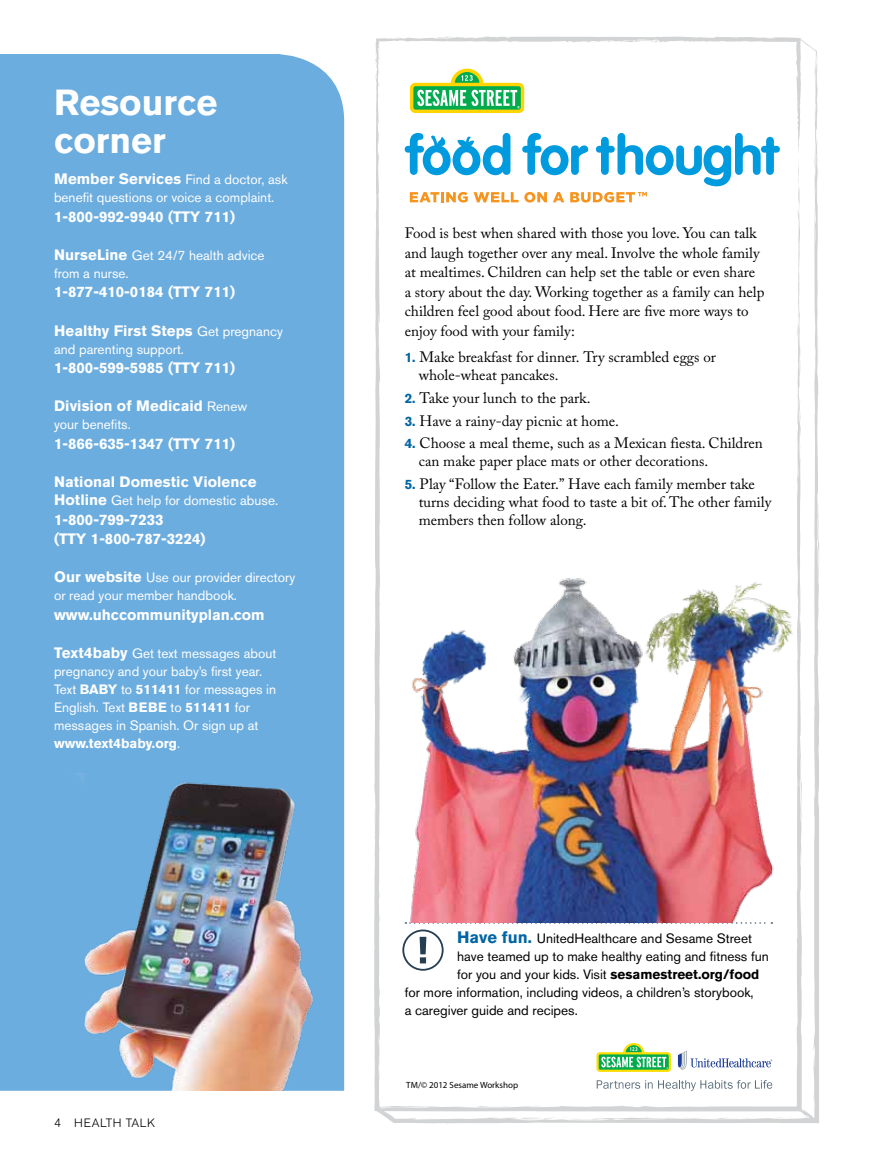
<style>
.page{position:relative;width:878px;height:1161px;background:#fff}
.page>*{position:absolute;margin:0;border:0;box-sizing:border-box;transform-origin:0 0}
.t1{font:700 36px/37.5px "Akzidenz Grotesk BE";color:#fff}
.t2{font:15px/19.5px "Adobe Caslon Pro";color:#000}
.t3{font:700 15px/19.5px "Akzidenz Grotesk BE";color:#fff}
.t4{font:13.5px/18px "Akzidenz Grotesk BE";color:#fff}
.t5{font:13.5px "Akzidenz Grotesk BE";color:#000}
.t6{font:300 12px "Akzidenz Grotesk BE";letter-spacing:.05em;color:#000}
.t7{font:9px "Myriad Pro";color:#000}
.s1{font-weight:700;font-size:15px}
.s2{font-weight:400;font-size:13.5px}
.s3{font-weight:700}
.s4{font-family:"Akzidenz Grotesk BE";font-weight:700;font-size:13.5px;color:#0065a4}
.s5{font-weight:700;font-size:16.5px;color:#0065a4}
</style>
<div class="page">
<div style="left:0;top:54px;width:344px;height:1037px;background:#6caddf"></div>
<img style="left:35px;top:774px;width:281px;height:317px">
<svg style="left:374px;top:38px;width:445px;height:1086px"></svg>
<svg style="left:626px;top:37px;width:92px;height:6px"></svg>
<svg style="left:793px;top:38px;width:13px;height:4px"></svg>
<svg style="left:814px;top:58px;width:4px;height:63px"></svg>
<svg style="left:814px;top:136px;width:4px;height:64px"></svg>
<svg style="left:814px;top:333px;width:4px;height:45px"></svg>
<svg style="left:818px;top:607px;width:1px;height:22px"></svg>
<svg style="left:700px;top:1118px;width:53px;height:1px"></svg>
<svg style="left:639px;top:1118px;width:12px;height:1px"></svg>
<svg style="left:520px;top:1118px;width:80px;height:3px"></svg>
<svg style="left:450px;top:1118px;width:24px;height:1px"></svg>
<svg style="left:421px;top:1118px;width:13px;height:1px"></svg>
<svg style="left:374px;top:1021px;width:6px;height:76px"></svg>
<svg style="left:374px;top:801px;width:2px;height:39px"></svg>
<svg style="left:774px;top:1108px;width:41px;height:14px"></svg>
<svg style="left:410px;top:69px;width:114px;height:44px"></svg>
<svg style="left:404px;top:133px;width:106px;height:42px"></svg>
<svg style="left:522px;top:133px;width:66px;height:42px"></svg>
<svg style="left:596px;top:133px;width:183px;height:53px"></svg>
<svg style="left:410px;top:192px;width:108px;height:11px"></svg>
<svg style="left:524px;top:192px;width:23px;height:11px"></svg>
<svg style="left:553px;top:192px;width:11px;height:10px"></svg>
<svg style="left:570px;top:192px;width:77px;height:11px"></svg>
<svg style="left:596px;top:1043px;width:75px;height:29px"></svg>
<svg style="left:596px;top:1080px;width:56px;height:9px"></svg>
<svg style="left:658px;top:1080px;width:114px;height:11px"></svg>
<svg style="left:678px;top:1050px;width:94px;height:20px"></svg>
<img style="left:397px;top:558px;width:399px;height:364px">
<h1 class="t1" style="left:54px;top:84px;width:165px">Resource corner</h1>
<p class="t4" style="left:54px;top:170px;width:235px"><span class="s1">Member Services</span> Find a doctor, ask benefit questions or voice a complaint.</p>
<p class="t3" style="left:54px;top:207px;width:130px">1-800-992-9940 (TTY</p>
<p class="t3" style="left:205px;top:207px;width:32px">711)</p>
<p class="t4" style="left:54px;top:246px;width:212px"><span class="s1">NurseLine</span> Get 24/7 health advice from a nurse.</p>
<p class="t3" style="left:54px;top:282px;width:130px">1-877-410-0184 (TTY</p>
<p class="t3" style="left:205px;top:282px;width:32px">711)</p>
<p class="t3" style="left:54px;top:321px;width:230px">Healthy First Steps <span class="s2">Get pregnancy</span></p>
<p class="t4" style="left:54px;top:340px;width:131px">and parenting support.</p>
<p class="t3" style="left:54px;top:358px;width:130px">1-800-599-5985 (TTY</p>
<p class="t3" style="left:205px;top:358px;width:32px">711)</p>
<p class="t3" style="left:54px;top:396px;width:195px">Division of Medicaid <span class="s2">Renew</span></p>
<p class="t4" style="left:54px;top:415px;width:78px">your benefits.</p>
<p class="t3" style="left:54px;top:434px;width:130px">1-866-635-1347 (TTY</p>
<p class="t3" style="left:205px;top:434px;width:32px">711)</p>
<p class="t3" style="left:54px;top:472px;width:204px">National Domestic Violence</p>
<p class="t4" style="left:54px;top:491px;width:225px"><span class="s1">Hotline</span> Get help for domestic abuse.</p>
<p class="t3" style="left:54px;top:510px;width:111px">1-800-799-7233 (TTY</p>
<p class="t3" style="left:91px;top:529px;width:116px">1-800-787-3224)</p>
<p class="t4" style="left:54px;top:568px;width:243px"><span class="s1">Our website</span> Use our provider directory or read your member handbook.</p>
<p class="t3" style="left:54px;top:605px;width:212px">www.uhccommunityplan.com</p>
<p class="t4" style="left:54px;top:644px;width:224px"><span class="s1">Text4baby</span> Get text messages about pregnancy and your baby’s first year.<br>Text <span class="s3">BABY</span> to <span class="s3">511411</span> for messages in<br>English. Text <span class="s3">BEBE</span></p>
<p class="t4" style="left:54px;top:698px;width:206px;text-indent:116px">to <span class="s3">511411</span> for messages in Spanish. Or sign up at <span class="s3">www.text4baby.org</span>.</p>
<p class="t6" style="left:54px;top:1116px;width:103px">4 HEALTH TALK</p>
<p class="t2" style="left:404px;top:223px;width:361px">Food is best when shared with those you love. You can talk and laugh together over any meal. Involve the whole family at mealtimes. Children can help set the table or even share a story about the day. Working together as a family can help children feel good about food. Here are five more ways to enjoy food with your family:</p>
<p class="t2" style="left:419px;top:348px;width:299px;line-height:18px;text-indent:-14px"><span class="s4">1.</span> Make breakfast for dinner. Try scrambled eggs or whole-wheat pancakes.</p>
<p class="t2" style="left:404px;top:388px;width:187px"><span class="s4">2.</span> Take your lunch to the park.</p>
<p class="t2" style="left:404px;top:411px;width:216px"><span class="s4">3.</span> Have a rainy-day picnic at home.</p>
<p class="t2" style="left:419px;top:434px;width:345px;line-height:18px;text-indent:-14px"><span class="s4">4.</span> Choose a meal theme, such as a Mexican fiesta. Children can make paper place mats or other decorations.</p>
<p class="t2" style="left:418px;top:475px;width:354px;line-height:18px;text-indent:-14px"><span class="s4">5.</span> Play “Follow the Eater.” Have each family member take turns deciding what food to taste a bit of. The other family members then follow along.</p>
<p class="t5" style="left:457px;top:931px;width:296px"><span class="s5">Have fun.</span> UnitedHealthcare and Sesame Street</p>
<p class="t5" style="left:457px;top:949px;width:313px">have teamed up to make healthy eating and fitness fun</p>
<p class="t5" style="left:457px;top:967px;width:304px">for you and your kids. Visit <span class="s3">sesamestreet.org/food</span></p>
<p class="t5" style="left:404px;top:985px;width:350px">for more information, including videos, a children’s storybook,</p>
<p class="t5" style="left:404px;top:1003px;width:175px">a caregiver guide and recipes.</p>
<p class="t7" style="left:406px;top:1079px;width:113px">TM/© 2012 Sesame Workshop</p>
</div>
